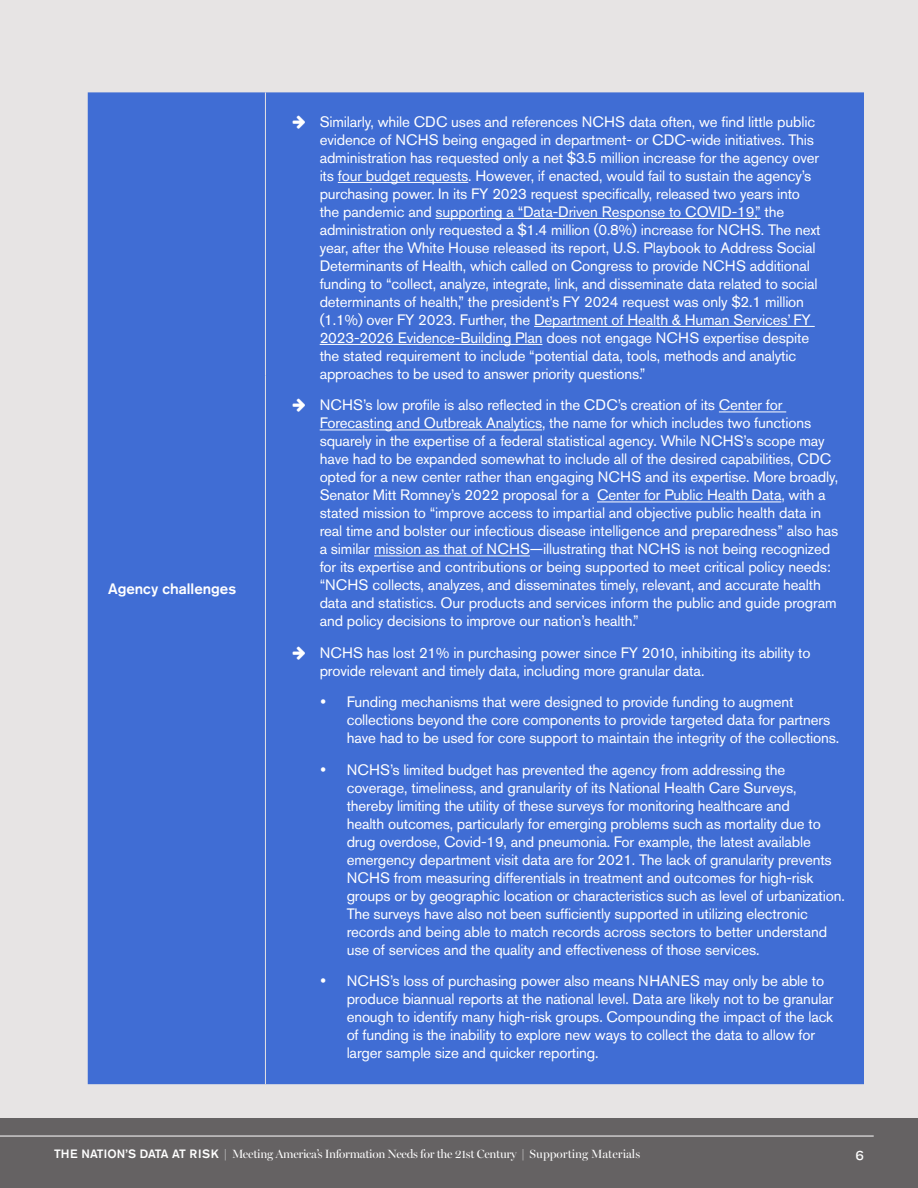
<style>
.page{position:relative;width:918px;height:1188px;background:#e7e4e4}
.page>*{position:absolute;margin:0;border:0;box-sizing:border-box;transform-origin:0 0}
.t1{font:15px/18px "Akzidenz Grotesk Pro Regular UFC";letter-spacing:-.01em;color:#fff}
.t2{font:15px "Akzidenz Grotesk Pro Md UFC";color:#fff}
.t3{font:13.5px "Knockout 32 Junior Cruisewt";color:#fff}
.t4{font:12px "Miller Banner";letter-spacing:-.025em;color:#fff}
.s1{font-family:"Akzidenz Grotesk Pro Md UFC"}
</style>
<div class="page">
<div style="left:0;top:1118px;width:918px;height:70px;background:#656263"></div>
<div style="left:88px;top:92px;width:776px;height:992px;background:#406dd4"></div>
<hr style="left:265px;top:92px;width:1px;height:284px;background:#e7e4e4">
<hr style="left:265px;top:376px;width:1px;height:708px;background:#e7e4e4">
<hr style="left:338px;top:182px;width:130px;height:1px;background:#fff">
<hr style="left:436px;top:218px;width:325px;height:1px;background:#fff">
<hr style="left:534px;top:326px;width:281px;height:1px;background:#fff">
<hr style="left:320px;top:344px;width:222px;height:1px;background:#fff">
<hr style="left:719px;top:412px;width:67px;height:1px;background:#fff">
<hr style="left:320px;top:430px;width:222px;height:1px;background:#fff">
<hr style="left:597px;top:502px;width:184px;height:1px;background:#fff">
<hr style="left:374px;top:556px;width:156px;height:1px;background:#fff">
<hr style="left:0;top:1136px;width:874px;height:1px;background:#fff">
<svg style="left:293px;top:115px;width:12px;height:14px"></svg>
<svg style="left:293px;top:399px;width:12px;height:13px"></svg>
<svg style="left:293px;top:646px;width:12px;height:14px"></svg>
<svg style="left:321px;top:700px;width:4px;height:4px"></svg>
<svg style="left:321px;top:767px;width:4px;height:5px"></svg>
<svg style="left:321px;top:979px;width:4px;height:4px"></svg>
<p class="t2" style="left:108px;top:579px;width:130px">Agency challenges</p>
<p class="t1" style="left:320px;top:113px;width:502px">Similarly, while CDC uses and references NCHS data often, we find little public evidence of NCHS being engaged in department- or CDC-wide initiatives. This administration has requested only a net $3.5 million increase for the agency over its four budget requests. However, if enacted, would fail to sustain the agency’s purchasing power. In its FY 2023 request specifically, released two years into the pandemic and supporting a “Data-Driven Response to COVID-19,” the administration only requested a $1.4 million (0.8%) increase for NCHS. The next year, after the White House released its report, U.S. Playbook to Address Social Determinants of Health, which called on Congress to provide NCHS additional funding to “collect, analyze, integrate, link, and disseminate data related to social determinants of health,” the president’s FY 2024 request was only $2.1 million (1.1%) over FY 2023. Further, the Department of Health &amp; Human Services’ FY 2023-2026 Evidence-Building Plan does not engage NCHS expertise despite the stated requirement to include “potential data, tools, methods and analytic approaches to be used to answer priority questions.”</p>
<p class="t1" style="left:320px;top:396px;width:520px">NCHS’s low profile is also reflected in the CDC’s creation of its Center for Forecasting and Outbreak Analytics, the name for which includes two functions squarely in the expertise of a federal statistical agency. While NCHS’s scope may have had to be expanded somewhat to include all of the desired capabilities, CDC opted for a new center rather than engaging NCHS and its expertise. More broadly, Senator Mitt Romney’s 2022 proposal for a Center for Public Health Data, with a stated mission to “improve access to impartial and objective public health data in real time and bolster our infectious disease intelligence and preparedness” also has a similar mission as that of NCHS—illustrating that NCHS is not being recognized for its expertise and contributions or being supported to meet critical policy needs: “NCHS collects, analyzes, and disseminates timely, relevant, and accurate health data and statistics. Our products and services inform the public and guide program and policy decisions to improve our nation’s health.”</p>
<p class="t1" style="left:320px;top:644px;width:492px">NCHS has lost 21% in purchasing power since FY 2010, inhibiting its ability to provide relevant and timely data, including more granular data.</p>
<p class="t1" style="left:347px;top:693px;width:494px">Funding mechanisms that were designed to provide funding to augment collections beyond the core components to provide targeted data for partners have had to be used for core support to maintain the integrity of the collections.</p>
<p class="t1" style="left:347px;top:761px;width:500px">NCHS’s limited budget has prevented the agency from addressing the coverage, timeliness, and granularity of its National Health Care Surveys, thereby limiting the utility of these surveys for monitoring healthcare and<br>health outcomes, particularly for emerging problems such as mortality due to drug overdose, Covid-19, and pneumonia. For example, the latest available emergency department visit data are for 2021. The lack of granularity prevents NCHS from measuring differentials in treatment and outcomes for high-risk groups or by geographic location or characteristics such as level of urbanization.<br>The surveys have also not been sufficiently supported in utilizing electronic records and being able to match records across sectors to better understand use of services and the quality and effectiveness of those services.</p>
<p class="t1" style="left:347px;top:972px;width:488px">NCHS’s loss of purchasing power also means NHANES may only be able to produce biannual reports at the national level. Data are likely not to be granular enough to identify many high-risk groups. Compounding the impact of the lack of funding is the inability to explore new ways to collect the data to allow for larger sample size and quicker reporting.</p>
<p class="t4" style="left:54px;top:1147px;width:588px"><span class="s1">THE NATION’S DATA AT RISK</span> | Meeting America’s Information Needs for the 21st Century | Supporting Materials</p>
<p class="t3" style="left:855px;top:1146px;width:10px">6</p>
</div>
